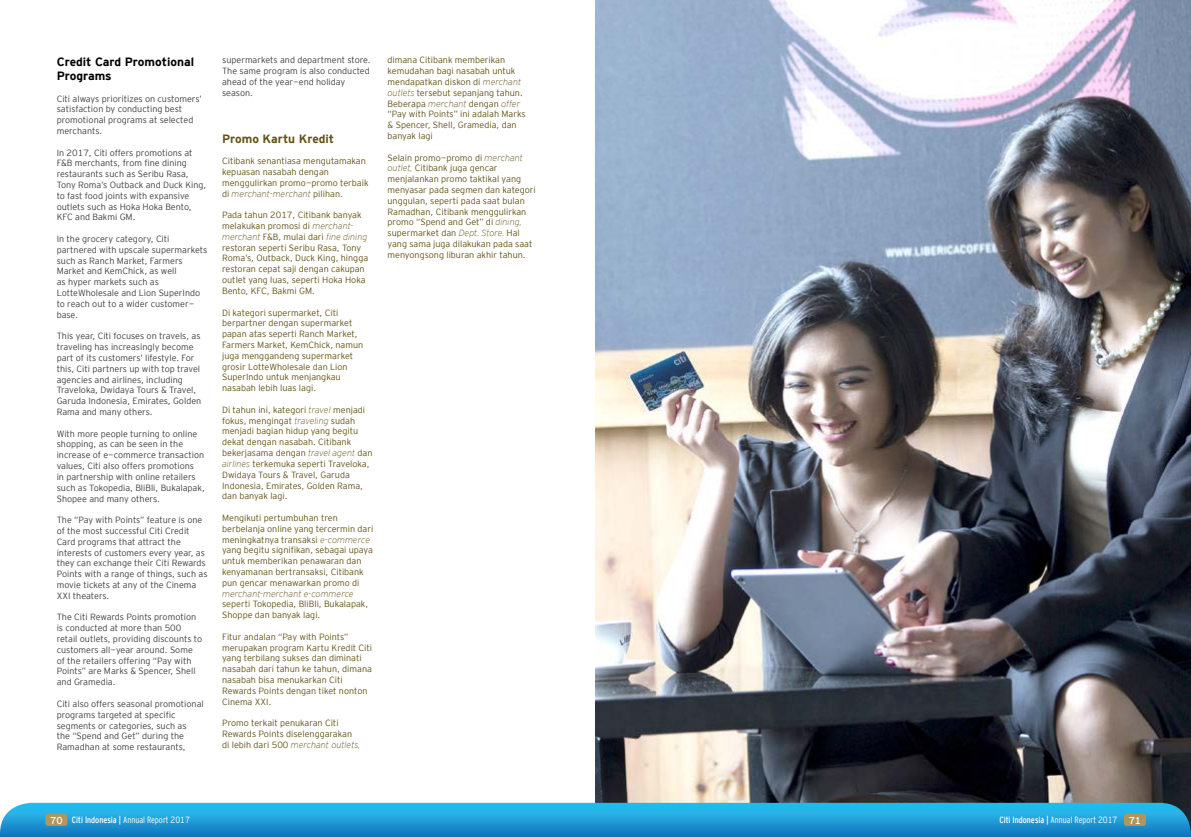
<style>
.page{position:relative;width:1191px;height:837px;background:#fff}
.page>*{position:absolute;margin:0;border:0;box-sizing:border-box;transform-origin:0 0}
.t1{font:700 12px/14.4px "Interstate Plus";color:#000}
.t2{font:700 12px "Interstate Plus";color:#645315}
.t3{font:9px/10.8px "Interstate Mono Lgt";color:#645315}
.t4{font:9px/10.8px "Interstate Mono Lgt";color:#414042}
.t5{font:italic 200 9px "Interstate";color:#645315}
.t6{font:9px "Interstate Cond Mono Lgt";color:#fff}
.s1{font-family:"Interstate Mono Lgt";font-weight:400;font-style:normal}
.s2{font-family:"Interstate";font-weight:200;font-style:italic}
.s3{font-family:"Interstate Mono";font-size:10px}
.s4{font-family:"Interstate Cond Mono"}
</style>
<div class="page">
<img style="left:595px;top:0;width:596px;height:802px">
<svg style="left:0;top:802px;width:1191px;height:34px;background:#239ed7"></svg>
<div style="left:45px;top:813px;width:22px;height:12px;background:#b0965a;border-radius:3px"></div>
<div style="left:1124px;top:813px;width:22px;height:12px;background:#b0965a;border-radius:3px"></div>
<h1 class="t1" style="left:57px;top:54px;width:139px">Credit Card Promotional<br>Programs</h1>
<p class="t4" style="left:57px;top:93px;width:146px">Citi always prioritizes on customers’ satisfaction by conducting best promotional programs at selected merchants.</p>
<p class="t4" style="left:57px;top:147px;width:151px">In 2017, Citi offers promotions at<br>F&amp;B merchants, from fine dining restaurants such as Seribu Rasa,<br>Tony Roma’s Outback and Duck King, to fast food joints with expansive outlets such as Hoka Hoka Bento,<br>KFC and Bakmi GM.</p>
<p class="t4" style="left:57px;top:233px;width:152px">In the grocery category, Citi partnered with upscale supermarkets such as Ranch Market, Farmers<br>Market and KemChick, as well<br>as hyper markets such as<br>LotteWholesale and Lion SuperIndo to reach out to a wider customer&shy;base.</p>
<p class="t4" style="left:57px;top:330px;width:146px">This year, Citi focuses on travels, as traveling has increasingly become part of its customers’ lifestyle. For this, Citi partners up with top travel agencies and airlines, including Traveloka, Dwidaya Tours &amp; Travel, Garuda Indonesia, Emirates, Golden Rama and many others.</p>
<p class="t4" style="left:57px;top:428px;width:150px">With more people turning to online shopping, as can be seen in the increase of e-commerce transaction values, Citi also offers promotions<br>in partnership with online retailers such as Tokopedia, BliBli, Bukalapak, Shopee and many others.</p>
<p class="t4" style="left:57px;top:514px;width:152px">The “Pay with Points” feature is one of the most successful Citi Credit<br>Card programs that attract the interests of customers every year, as they can exchange their Citi Rewards<br>Points with a range of things, such as movie tickets at any of the Cinema<br>XXI theaters.</p>
<p class="t4" style="left:57px;top:611px;width:147px">The Citi Rewards Points promotion is conducted at more than 500 retail outlets, providing discounts to customers all-year around. Some of the retailers offering “Pay with<br>Points” are Marks &amp; Spencer, Shell and Gramedia.</p>
<p class="t4" style="left:57px;top:698px;width:149px">Citi also offers seasonal promotional programs targeted at specific segments or categories, such as<br>the “Spend and Get” during the<br>Ramadhan at some restaurants,</p>
<p class="t4" style="left:222px;top:55px;width:150px">supermarkets and department store.<br>The same program is also conducted ahead of the year-end holiday season.</p>
<h1 class="t2" style="left:222px;top:132px;width:114px">Promo Kartu Kredit</h1>
<p class="t3" style="left:222px;top:155px;width:148px">Citibank senantiasa mengutamakan kepuasan nasabah dengan menggulirkan promo-promo terbaik</p>
<p class="t5" style="left:222px;top:188px;width:122px"><span class="s1">di</span> merchant-merchant <span class="s1">pilihan.</span></p>
<p class="t3" style="left:222px;top:209px;width:141px">Pada tahun 2017, Citibank banyak melakukan promosi di <span class="s2">merchant-</span></p>
<p class="t5" style="left:222px;top:232px;width:147px">merchant <span class="s1">F&amp;B, mulai dari</span> fine dining</p>
<p class="t3" style="left:222px;top:242px;width:148px">restoran seperti Seribu Rasa, Tony<br>Roma’s, Outback, Duck King, hingga restoran cepat saji dengan cakupan outlet yang luas, seperti Hoka Hoka<br>Bento, KFC, Bakmi GM.</p>
<p class="t3" style="left:222px;top:307px;width:143px">Di kategori supermarket, Citi berpartner dengan supermarket papan atas seperti Ranch Market,<br>Farmers Market, KemChick, namun juga menggandeng supermarket grosir LotteWholesale dan Lion<br>SuperIndo untuk menjangkau nasabah lebih luas lagi.</p>
<p class="t3" style="left:222px;top:404px;width:152px">Di tahun ini, kategori <span class="s2">travel</span> menjadi fokus, mengingat <span class="s2">traveling</span> sudah menjadi bagian hidup yang begitu dekat dengan nasabah. Citibank bekerjasama dengan <span class="s2">travel agent</span> dan <span class="s2">airlines</span> terkemuka seperti Traveloka,<br>Dwidaya Tours &amp; Travel, Garuda<br>Indonesia, Emirates, Golden Rama, dan banyak lagi.</p>
<p class="t3" style="left:222px;top:512px;width:153px">Mengikuti pertumbuhan tren berbelanja online yang tercermin dari meningkatnya transaksi <span class="s2">e-commerce </span>yang begitu signifikan, sebagai upaya untuk memberikan penawaran dan kenyamanan bertransaksi, Citibank pun gencar menawarkan promo di</p>
<p class="t5" style="left:222px;top:588px;width:133px">merchant-merchant e-commerce</p>
<p class="t3" style="left:222px;top:598px;width:148px">seperti Tokopedia, BliBli, Bukalapak,<br>Shoppe dan banyak lagi.</p>
<p class="t3" style="left:222px;top:631px;width:151px">Fitur andalan “Pay with Points” merupakan program Kartu Kredit Citi yang terbilang sukses dan diminati nasabah dari tahun ke tahun, dimana nasabah bisa menukarkan Citi<br>Rewards Points dengan tiket nonton<br>Cinema XXI.</p>
<p class="t3" style="left:222px;top:717px;width:131px">Promo terkait penukaran Citi<br>Rewards Points diselenggarakan</p>
<p class="t5" style="left:222px;top:739px;width:139px"><span class="s1">di lebih dari 500</span> merchant outlets,</p>
<p class="t3" style="left:387px;top:55px;width:140px">dimana Citibank memberikan kemudahan bagi nasabah untuk mendapatkan diskon di <span class="s2">merchant outlets</span> tersebut sepanjang tahun.<br>Beberapa <span class="s2">merchant</span> dengan <span class="s2">offer </span>“Pay with Points” ini adalah Marks &amp; Spencer, Shell, Gramedia, dan banyak lagi</p>
<p class="t3" style="left:387px;top:152px;width:150px">Selain promo-promo di <span class="s2">merchant outlet,</span> Citibank juga gencar menjalankan promo taktikal yang menyasar pada segmen dan kategori unggulan, seperti pada saat bulan Ramadhan, Citibank menggulirkan promo “Spend and Get” di <span class="s2">dining, </span>supermarket dan <span class="s2">Dept. Store.</span> Hal yang sama juga dilakukan pada saat menyongsong liburan akhir tahun.</p>
<p class="t6" style="left:50px;top:814px;width:141px"><span class="s3">70</span> <span class="s4">Citi Indonesia |</span> Annual Report 2017</p>
<p class="t6" style="left:999px;top:814px;width:143px"><span class="s4">Citi Indonesia |</span> Annual Report 2017 <span class="s3">71</span></p>
</div>
